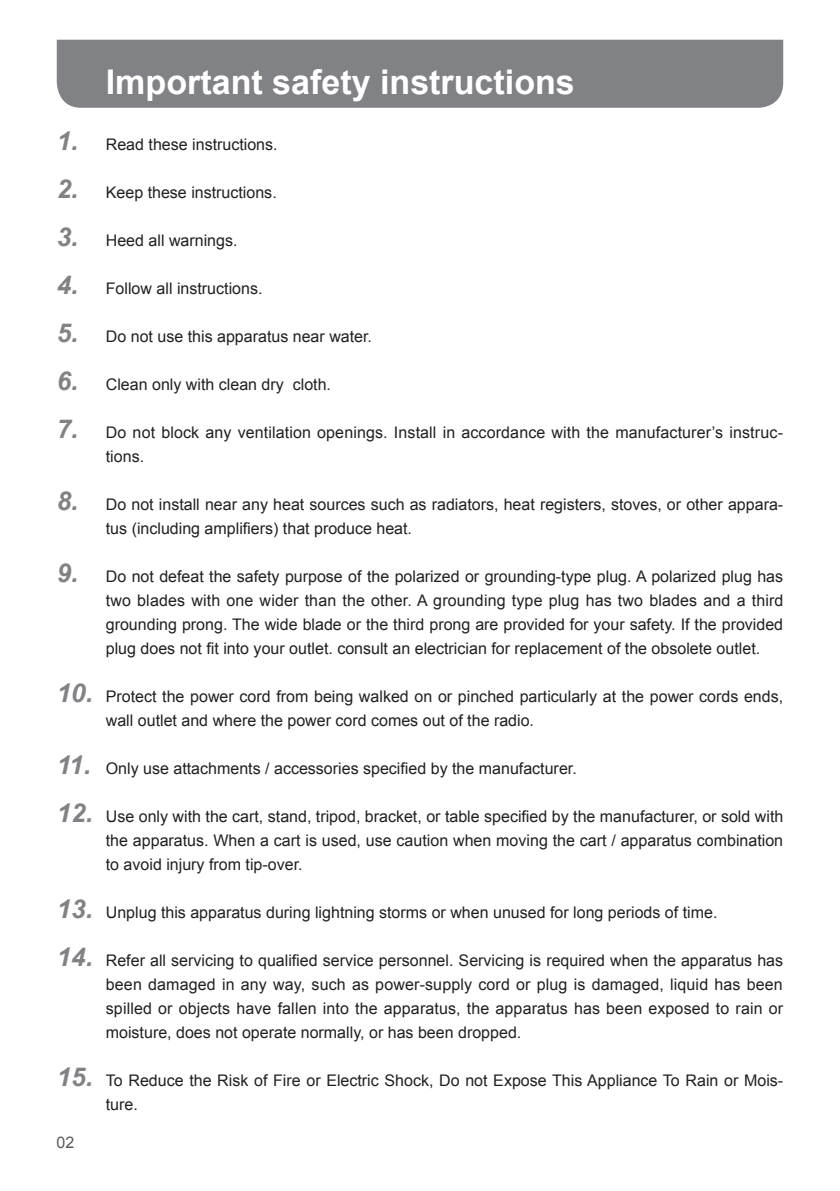
<style>
.page{position:relative;width:840px;height:1191px;background:#fff}
.page>*{position:absolute;margin:0;border:0;box-sizing:border-box;transform-origin:0 0}
.正文{font:700 34px "Arial";color:#fff}
.t1{font:italic 700 26px/48px "Arial";color:#808285}
.t2{font:16px/24px "Arial";color:#231f20}
.t3{font:16px "Arial";color:#585b5e}
</style>
<div class="page">
<div style="left:57px;top:40px;width:725px;height:68px;background:#808285"></div>
<p class="t1" style="left:57px;top:118px;width:23px;text-align:justify">1.<br>2.<br>3.<br>4.<br>5.<br>6.<br>7.</p>
<p class="t1" style="left:57px;top:478px;width:23px">8.</p>
<p class="t1" style="left:57px;top:550px;width:23px">9.</p>
<p class="t1" style="left:57px;top:670px;width:38px">10.</p>
<p class="t1" style="left:57px;top:742px;width:38px">11.<br>12.</p>
<p class="t1" style="left:57px;top:886px;width:38px">13.<br>14.</p>
<p class="t1" style="left:57px;top:1054px;width:38px">15.</p>
<p class="t3" style="left:56px;top:1131px;width:19px">02</p>
<p class="正文" style="left:106px;top:59px;width:470px">Important safety instructions</p>
<p class="t2" style="left:106px;top:133px;width:173px">Read these instructions.</p>
<p class="t2" style="left:106px;top:181px;width:172px">Keep these instructions.</p>
<p class="t2" style="left:106px;top:229px;width:133px">Heed all warnings.</p>
<p class="t2" style="left:106px;top:277px;width:158px">Follow all instructions.</p>
<p class="t2" style="left:106px;top:325px;width:267px">Do not use this apparatus near water.</p>
<p class="t2" style="left:106px;top:373px;width:226px">Clean only with clean dry cloth.</p>
<p class="t2" style="left:106px;top:421px;width:678px">Do not block any ventilation openings. Install in accordance with the manufacturer’s instruc&shy;tions.</p>
<p class="t2" style="left:106px;top:493px;width:678px">Do not install near any heat sources such as radiators, heat registers, stoves, or other appara&shy;tus (including amplifiers) that produce heat.</p>
<p class="t2" style="left:106px;top:565px;width:678px;text-align:justify">Do not defeat the safety purpose of the polarized or grounding-type plug. A polarized plug has two blades with one wider than the other. A grounding type plug has two blades and a third grounding prong. The wide blade or the third prong are provided for your safety. If the provided plug does not fit into your outlet. consult an electrician for replacement of the obsolete outlet.</p>
<p class="t2" style="left:106px;top:685px;width:678px">Protect the power cord from being walked on or pinched particularly at the power cords ends, wall outlet and where the power cord comes out of the radio.</p>
<p class="t2" style="left:106px;top:757px;width:472px">Only use attachments / accessories specified by the manufacturer.</p>
<p class="t2" style="left:106px;top:805px;width:678px;text-align:justify">Use only with the cart, stand, tripod, bracket, or table specified by the manufacturer, or sold with the apparatus. When a cart is used, use caution when moving the cart / apparatus combination to avoid injury from tip-over.</p>
<p class="t2" style="left:106px;top:901px;width:612px">Unplug this apparatus during lightning storms or when unused for long periods of time.</p>
<p class="t2" style="left:106px;top:949px;width:678px;text-align:justify">Refer all servicing to qualified service personnel. Servicing is required when the apparatus has been damaged in any way, such as power-supply cord or plug is damaged, liquid has been spilled or objects have fallen into the apparatus, the apparatus has been exposed to rain or moisture, does not operate normally, or has been dropped.</p>
<p class="t2" style="left:106px;top:1069px;width:678px">To Reduce the Risk of Fire or Electric Shock, Do not Expose This Appliance To Rain or Mois&shy;ture.</p>
</div>
